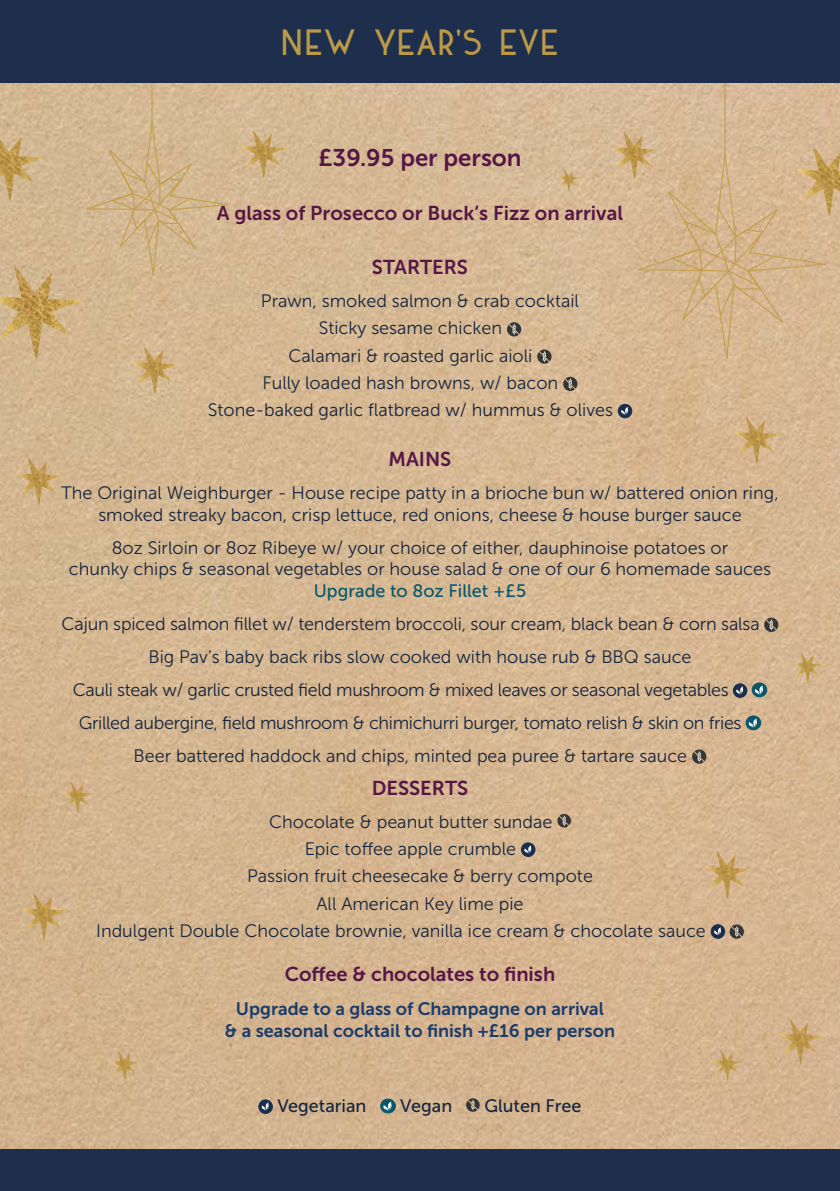
<style>
.page{position:relative;width:840px;height:1191px;background:#fff}
.page>*{position:absolute;margin:0;border:0;box-sizing:border-box;transform-origin:0 0}
.t1{font:32px "DK Kaikoura";letter-spacing:-.03em;color:#bc9947}
.t2{font:24px "Museo Sans 700";color:#561745}
.t3{font:20px "Museo Sans 700";color:#561745}
.t4{font:18px/21.6px "Museo Sans 300";color:#17253d;text-align:center}
.t5{font:18px "Museo Sans 300";letter-spacing:-.02em;color:#17253d}
.t6{font:18px/22px "Museo Sans 700";color:#1b3c6a;text-align:center}
.t7{font:18px "Museo Sans 500";color:#17253d}
.t8{font:18px "Museo Sans 500";color:#0a5769}
</style>
<div class="page">
<img style="left:0;top:82px;width:839px;height:1067px">
<svg style="left:563px;top:377px;width:14px;height:14px"></svg>
<div style="left:618px;top:404px;width:13px;height:14px;background:#1b2f4d;border-radius:50%"></div>
<div style="left:617px;top:404px;width:14px;height:14px;border:1px solid #1b2f4d;border-radius:50%"></div>
<svg style="left:621px;top:407px;width:7px;height:8px"></svg>
<svg style="left:763px;top:617px;width:15px;height:15px"></svg>
<svg style="left:732px;top:684px;width:14px;height:13px"></svg>
<div style="left:732px;top:683px;width:14px;height:14px;border:1px solid #1b2f4d;border-radius:50%"></div>
<svg style="left:735px;top:686px;width:8px;height:8px"></svg>
<div style="left:751px;top:683px;width:15px;height:14px;background:#0a5769;border-radius:50%"></div>
<div style="left:751px;top:682px;width:15px;height:15px;border:1px solid #0a5769;border-radius:50%"></div>
<svg style="left:754px;top:685px;width:9px;height:10px"></svg>
<div style="left:745px;top:716px;width:15px;height:14px;background:#0a5769;border-radius:50%"></div>
<div style="left:745px;top:715px;width:15px;height:15px;border:1px solid #0a5769;border-radius:50%"></div>
<svg style="left:747px;top:718px;width:10px;height:10px"></svg>
<svg style="left:691px;top:749px;width:15px;height:14px"></svg>
<svg style="left:557px;top:814px;width:13px;height:13px"></svg>
<div style="left:521px;top:843px;width:13px;height:13px;background:#1b2f4d;border-radius:50%"></div>
<div style="left:521px;top:842px;width:14px;height:14px;border:1px solid #1b2f4d;border-radius:50%"></div>
<svg style="left:523px;top:845px;width:8px;height:8px"></svg>
<div style="left:710px;top:924px;width:14px;height:14px;background:#1b2f4d;border-radius:50%"></div>
<div style="left:710px;top:924px;width:14px;height:14px;border:1px solid #1b2f4d;border-radius:50%"></div>
<svg style="left:714px;top:927px;width:7px;height:8px"></svg>
<svg style="left:729px;top:924px;width:14px;height:14px"></svg>
<img style="left:0;top:264px;width:80px;height:98px">
<img style="left:834px;top:146px;width:5px;height:71px">
<img style="left:0;top:137px;width:44px;height:66px">
<img style="left:777px;top:1018px;width:45px;height:47px">
<svg style="left:80px;top:82px;width:754px;height:286px;background:#d4b792"></svg>
<img style="left:132px;top:346px;width:47px;height:49px">
<img style="left:16px;top:457px;width:47px;height:49px">
<img style="left:21px;top:892px;width:47px;height:49px">
<img style="left:703px;top:850px;width:47px;height:50px">
<img style="left:733px;top:416px;width:47px;height:49px">
<img style="left:63px;top:781px;width:30px;height:32px">
<img style="left:110px;top:1050px;width:30px;height:32px">
<img style="left:712px;top:1049px;width:30px;height:32px">
<img style="left:792px;top:652px;width:30px;height:32px">
<div style="left:0;top:0;width:839px;height:82px;background:#1d2f4d"></div>
<div style="left:0;top:1149px;width:839px;height:42px;background:#1d2f4d"></div>
<div style="left:259px;top:1100px;width:13px;height:13px;background:#1b2f4d;border-radius:50%"></div>
<div style="left:258px;top:1099px;width:14px;height:14px;border:1px solid #1b2f4d;border-radius:50%"></div>
<svg style="left:261px;top:1102px;width:8px;height:8px"></svg>
<div style="left:380px;top:1099px;width:15px;height:14px;background:#0a5769;border-radius:50%"></div>
<div style="left:380px;top:1098px;width:15px;height:15px;border:1px solid #0a5769;border-radius:50%"></div>
<svg style="left:383px;top:1101px;width:9px;height:10px"></svg>
<svg style="left:466px;top:1098px;width:13px;height:13px"></svg>
<h1 class="t1" style="left:281px;top:22px;width:279px">NEW YEAR’s EVE</h1>
<h2 class="t2" style="left:318px;top:144px;width:205px">£39.95 per person</h2>
<p class="t3" style="left:217px;top:201px;width:407px">A glass of Prosecco or Buck’s Fizz on arrival</p>
<p class="t3" style="left:372px;top:256px;width:98px">STARTERS</p>
<p class="t4" style="left:261px;top:290px;width:319px">Prawn, smoked salmon &amp; crab cocktail</p>
<p class="t4" style="left:318px;top:318px;width:185px">Sticky sesame chicken</p>
<p class="t4" style="left:288px;top:345px;width:245px">Calamari &amp; roasted garlic aioli</p>
<p class="t4" style="left:262px;top:372px;width:297px">Fully loaded hash browns, w/ bacon</p>
<p class="t4" style="left:208px;top:399px;width:406px">Stone-baked garlic flatbread w/ hummus &amp; olives</p>
<p class="t3" style="left:388px;top:448px;width:64px">MAINS</p>
<p class="t4" style="left:61px;top:482px;width:718px">The Original Weighburger - House recipe patty in a brioche bun w/ battered onion ring, smoked streaky bacon, crisp lettuce, red onions, cheese &amp; house burger sauce</p>
<p class="t4" style="left:69px;top:537px;width:703px">8oz Sirloin or 8oz Ribeye w/ your choice of either, dauphinoise potatoes or<br>chunky chips &amp; seasonal vegetables or house salad &amp; one of our 6 homemade sauces</p>
<p class="t8" style="left:314px;top:581px;width:214px">Upgrade to 8oz Fillet +£5</p>
<p class="t4" style="left:62px;top:613px;width:699px">Cajun spiced salmon fillet w/ tenderstem broccoli, sour cream, black bean &amp; corn salsa</p>
<p class="t4" style="left:148px;top:646px;width:544px">Big Pav’s baby back ribs slow cooked with house rub &amp; BBQ sauce</p>
<p class="t5" style="left:73px;top:680px;width:657px">Cauli steak w/ garlic crusted field mushroom &amp; mixed leaves or seasonal vegetables</p>
<p class="t5" style="left:79px;top:713px;width:663px">Grilled aubergine, field mushroom &amp; chimichurri burger, tomato relish &amp; skin on fries</p>
<p class="t4" style="left:133px;top:745px;width:555px">Beer battered haddock and chips, minted pea puree &amp; tartare sauce</p>
<p class="t3" style="left:371px;top:776px;width:98px">DESSERTS</p>
<p class="t4" style="left:269px;top:811px;width:285px">Chocolate &amp; peanut butter sundae</p>
<p class="t4" style="left:304px;top:838px;width:213px">Epic toffee apple crumble</p>
<p class="t4" style="left:247px;top:865px;width:347px">Passion fruit cheesecake &amp; berry compote</p>
<p class="t4" style="left:316px;top:892px;width:208px">All American Key lime pie</p>
<p class="t4" style="left:96px;top:920px;width:611px">Indulgent Double Chocolate brownie, vanilla ice cream &amp; chocolate sauce</p>
<p class="t3" style="left:284px;top:963px;width:272px">Coffee &amp; chocolates to finish</p>
<p class="t6" style="left:225px;top:997px;width:391px">Upgrade to a glass of Champagne on arrival<br>&amp; a seasonal cocktail to finish +£16 per person</p>
<p class="t7" style="left:277px;top:1096px;width:91px">Vegetarian</p>
<p class="t7" style="left:400px;top:1096px;width:53px">Vegan</p>
<p class="t7" style="left:484px;top:1096px;width:99px">Gluten Free</p>
</div>
